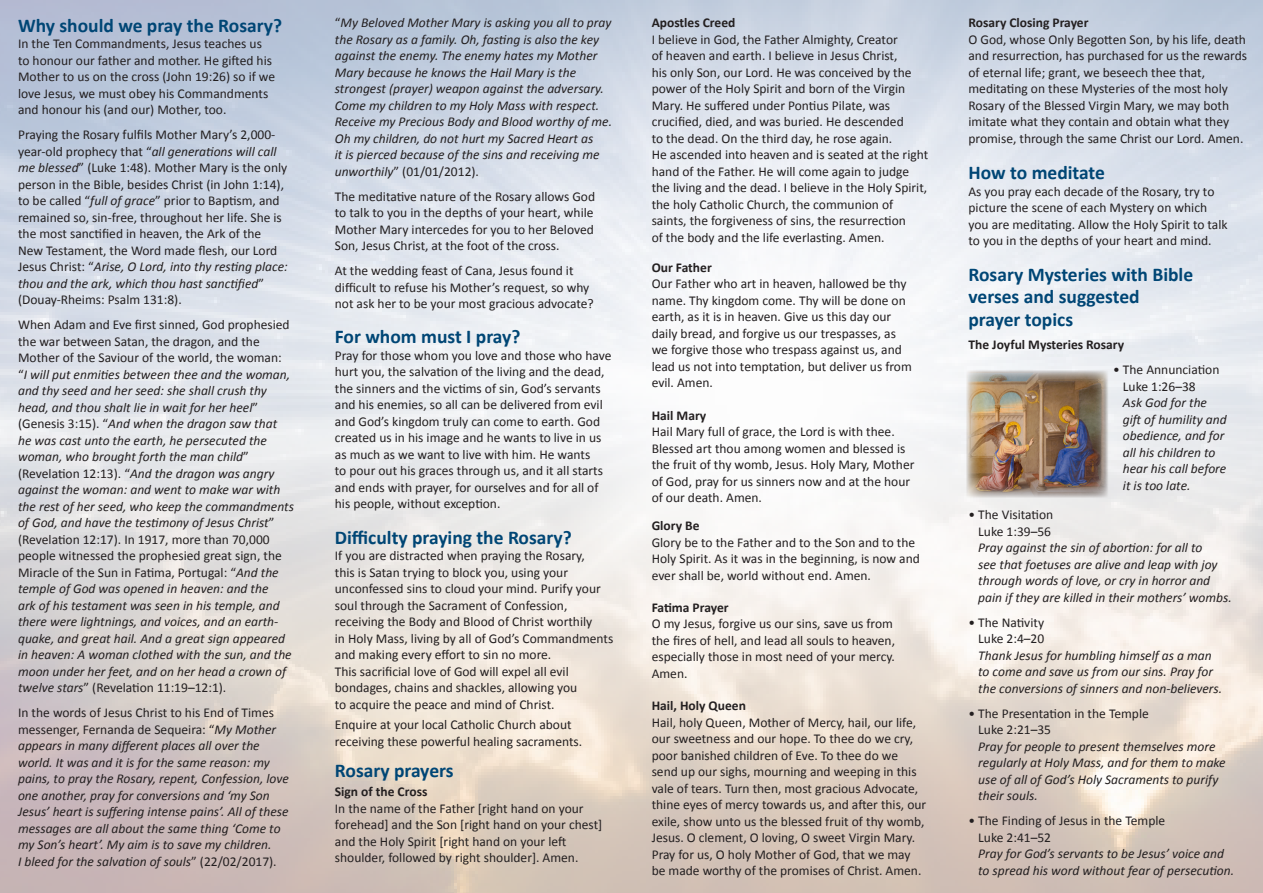
<style>
.page{position:relative;width:1263px;height:893px;background:#fff}
.page>*{position:absolute;margin:0;border:0;box-sizing:border-box;transform-origin:0 0}
.D_Head{font:700 19.5px/22.5px "Calibri";color:#004675}
.Main_body{font:13.5px/16.5px "Calibri";color:#231f20}
.Main_body-2{font:italic 13.5px/16.5px "Calibri";color:#231f20}
.C-heading{font:700 13.5px "Calibri";color:#231f20}
.D_Head-2{font:700 13.5px "Calibri";color:#231f20}
.s1{font-style:italic}
.s2{font-style:normal}
</style>
<div class="page">
<div style="left:966px;top:370px;width:143px;height:128px;background:#231f20;opacity:.5"></div>
<p class="D_Head" style="left:18px;top:13px;width:266px">Why should we pray the Rosary?</p>
<p class="Main_body" style="left:18px;top:35px;width:259px">In the Ten Commandments, Jesus teaches us to honour our father and mother. He gifted his Mother to us on the cross (John 19:26) so if we love Jesus, we must obey his Commandments and honour his (and our) Mother, too.</p>
<p class="Main_body" style="left:18px;top:126px;width:271px">Praying the Rosary fulfils Mother Mary’s 2,000- year-old prophecy that “<span class="s1">all generations will call me blessed</span>” (Luke 1:48). Mother Mary is the only person in the Bible, besides Christ (in John 1:14), to be called “<span class="s1">full of grace</span>” prior to Baptism, and remained so, sin-free, throughout her life. She is the most sanctified in heaven, the Ark of the New Testament, the Word made flesh, our Lord Jesus Christ: “<span class="s1">Arise, O Lord, into thy resting place: thou and the ark, which thou hast sanctified</span>” (Douay-Rheims: Psalm 131:8).</p>
<p class="Main_body-2" style="left:18px;top:316px;width:277px"><span class="s2">When Adam and Eve first sinned, God prophesied the war between Satan, the dragon, and the Mother of the Saviour of the world, the woman: “</span>I will put enmities between thee and the woman, and thy seed and her seed: she shall crush thy head, and thou shalt lie in wait for her heel<span class="s2">” (Genesis 3:15). “</span>And when the dragon saw that he was cast unto the earth, he persecuted the woman, who brought forth the man child<span class="s2">” (Revelation 12:13). “</span>And the dragon was angry against the woman: and went to make war with the rest of her seed, who keep the commandments of God, and have the testimony of Jesus Christ<span class="s2">” (Revelation 12:17). In 1917, more than 70,000 people witnessed the prophesied great sign, the Miracle of the Sun in Fatima, Portugal: “</span>And the temple of God was opened in heaven: and the<br>ark of his testament was seen in his temple, and there were lightnings, and voices, and an earth&shy;quake, and great hail. And a great sign appeared in heaven: A woman clothed with the sun, and the moon under her feet, and on her head a crown of twelve stars<span class="s2">” (Revelation 11:19–12:1).</span></p>
<p class="Main_body-2" style="left:18px;top:704px;width:272px"><span class="s2">In the words of Jesus Christ to his End of Times messenger, Fernanda de Sequeira: “</span>My Mother appears in many different places all over the world. It was and it is for the same reason: my pains, to pray the Rosary, repent, Confession, love one another, pray for conversions and ‘my Son Jesus’ heart is suffering intense pains’. All of these messages are all about the same thing ‘Come to my Son’s heart’. My aim is to save my children.<br>I bleed for the salvation of souls<span class="s2">” (22/02/2017).</span></p>
<p class="Main_body-2" style="left:335px;top:14px;width:279px"><span class="s2">“</span>My Beloved Mother Mary is asking you all to pray the Rosary as a family. Oh, fasting is also the key against the enemy. The enemy hates my Mother Mary because he knows the Hail Mary is the strongest (prayer) weapon against the adversary.<br>Come my children to my Holy Mass with respect.<br>Receive my Precious Body and Blood worthy of me.<br>Oh my children, do not hurt my Sacred Heart as<br>it is pierced because of the sins and receiving me unworthily<span class="s2">” (01/01/2012).</span></p>
<p class="Main_body" style="left:335px;top:187px;width:262px;text-align:justify">The meditative nature of the Rosary allows God to talk to you in the depths of your heart, while Mother Mary intercedes for you to her Beloved Son, Jesus Christ, at the foot of the cross.</p>
<p class="Main_body" style="left:335px;top:262px;width:260px">At the wedding feast of Cana, Jesus found it difficult to refuse his Mother’s request, so why not ask her to be your most gracious advocate?</p>
<p class="D_Head" style="left:335px;top:325px;width:187px">For whom must I pray?</p>
<p class="Main_body" style="left:335px;top:347px;width:278px">Pray for those whom you love and those who have hurt you, the salvation of the living and the dead, the sinners and the victims of sin, God’s servants and his enemies, so all can be delivered from evil and God’s kingdom truly can come to earth. God created us in his image and he wants to live in us as much as we want to live with him. He wants<br>to pour out his graces through us, and it all starts and ends with prayer, for ourselves and for all of his people, without exception.</p>
<p class="D_Head" style="left:335px;top:525px;width:238px">Difficulty praying the Rosary?</p>
<p class="Main_body" style="left:335px;top:547px;width:280px">If you are distracted when praying the Rosary,<br>this is Satan trying to block you, using your unconfessed sins to cloud your mind. Purify your soul through the Sacrament of Confession, receiving the Body and Blood of Christ worthily<br>in Holy Mass, living by all of God’s Commandments and making every effort to sin no more.<br>This sacrificial love of God will expel all evil bondages, chains and shackles, allowing you<br>to acquire the peace and mind of Christ.</p>
<p class="Main_body" style="left:335px;top:716px;width:249px">Enquire at your local Catholic Church about receiving these powerful healing sacraments.</p>
<p class="D_Head" style="left:335px;top:758px;width:120px">Rosary prayers</p>
<p class="C-heading" style="left:335px;top:784px;width:94px">Sign of the Cross</p>
<p class="Main_body" style="left:335px;top:800px;width:269px">In the name of the Father [right hand on your forehead] and the Son [right hand on your chest] and the Holy Spirit [right hand on your left shoulder, followed by right shoulder]. Amen.</p>
<p class="C-heading" style="left:652px;top:14px;width:85px">Apostles Creed</p>
<p class="Main_body" style="left:652px;top:30px;width:278px">I believe in God, the Father Almighty, Creator<br>of heaven and earth. I believe in Jesus Christ,<br>his only Son, our Lord. He was conceived by the power of the Holy Spirit and born of the Virgin Mary. He suffered under Pontius Pilate, was crucified, died, and was buried. He descended<br>to the dead. On the third day, he rose again.<br>He ascended into heaven and is seated at the right hand of the Father. He will come again to judge the living and the dead. I believe in the Holy Spirit, the holy Catholic Church, the communion of saints, the forgiveness of sins, the resurrection<br>of the body and the life everlasting. Amen.</p>
<p class="C-heading" style="left:652px;top:259px;width:62px">Our Father</p>
<p class="Main_body" style="left:652px;top:275px;width:262px">Our Father who art in heaven, hallowed be thy name. Thy kingdom come. Thy will be done on earth, as it is in heaven. Give us this day our daily bread, and forgive us our trespasses, as we forgive those who trespass against us, and lead us not into temptation, but deliver us from evil. Amen.</p>
<p class="C-heading" style="left:652px;top:407px;width:56px">Hail Mary</p>
<p class="Main_body" style="left:652px;top:423px;width:264px">Hail Mary full of grace, the Lord is with thee.<br>Blessed art thou among women and blessed is the fruit of thy womb, Jesus. Holy Mary, Mother of God, pray for us sinners now and at the hour of our death. Amen.</p>
<p class="C-heading" style="left:652px;top:517px;width:49px">Glory Be</p>
<p class="Main_body" style="left:652px;top:533px;width:270px">Glory be to the Father and to the Son and to the<br>Holy Spirit. As it was in the beginning, is now and ever shall be, world without end. Amen.</p>
<p class="C-heading" style="left:652px;top:599px;width:78px">Fatima Prayer</p>
<p class="Main_body" style="left:652px;top:615px;width:245px">O my Jesus, forgive us our sins, save us from the fires of hell, and lead all souls to heaven, especially those in most need of your mercy.<br>Amen.</p>
<p class="C-heading" style="left:652px;top:697px;width:96px">Hail, Holy Queen</p>
<p class="Main_body" style="left:652px;top:713px;width:276px">Hail, holy Queen, Mother of Mercy, hail, our life, our sweetness and our hope. To thee do we cry, poor banished children of Eve. To thee do we send up our sighs, mourning and weeping in this vale of tears. Turn then, most gracious Advocate, thine eyes of mercy towards us, and after this, our exile, show unto us the blessed fruit of thy womb, Jesus. O clement, O loving, O sweet Virgin Mary.<br>Pray for us, O holy Mother of God, that we may be made worthy of the promises of Christ. Amen.</p>
<p class="C-heading" style="left:968px;top:14px;width:122px">Rosary Closing Prayer</p>
<p class="Main_body" style="left:968px;top:30px;width:280px">O God, whose Only Begotten Son, by his life, death and resurrection, has purchased for us the rewards of eternal life; grant, we beseech thee that, meditating on these Mysteries of the most holy Rosary of the Blessed Virgin Mary, we may both imitate what they contain and obtain what they promise, through the same Christ our Lord. Amen.</p>
<p class="D_Head" style="left:968px;top:161px;width:138px">How to meditate</p>
<p class="Main_body" style="left:968px;top:183px;width:261px">As you pray each decade of the Rosary, try to picture the scene of each Mystery on which you are meditating. Allow the Holy Spirit to talk to you in the depths of your heart and mind.</p>
<p class="D_Head" style="left:968px;top:262px;width:226px">Rosary Mysteries with Bible verses and suggested prayer topics</p>
<p class="D_Head-2" style="left:968px;top:337px;width:157px">The Joyful Mysteries Rosary</p>
<p class="Main_body-2" style="left:1123px;top:361px;width:105px;text-indent:-10px"><span class="s2">• The Annunciation<br>Luke 1:26–38<br></span>Ask God for the gift of humility and obedience, and for all his children to hear his call before it is too late.</p>
<p class="Main_body-2" style="left:978px;top:506px;width:255px;text-indent:-10px"><span class="s2">• The Visitation<br>Luke 1:39–56<br></span>Pray against the sin of abortion: for all to<br>see that foetuses are alive and leap with joy through words of love, or cry in horror and pain if they are killed in their mothers’ wombs.</p>
<p class="Main_body-2" style="left:978px;top:613px;width:245px;text-indent:-10px"><span class="s2">• The Nativity<br>Luke 2:4–20<br></span>Thank Jesus for humbling himself as a man to come and save us from our sins. Pray for the conversions of sinners and non-believers.</p>
<p class="Main_body-2" style="left:978px;top:704px;width:249px;text-indent:-10px"><span class="s2">• The Presentation in the Temple<br>Luke 2:21–35<br></span>Pray for people to present themselves more regularly at Holy Mass, and for them to make use of all of God’s Holy Sacraments to purify their souls.</p>
<p class="Main_body-2" style="left:978px;top:812px;width:257px;text-indent:-10px"><span class="s2">• The Finding of Jesus in the Temple<br>Luke 2:41–52<br></span>Pray for God’s servants to be Jesus’ voice and to spread his word without fear of persecution.</p>
</div>
